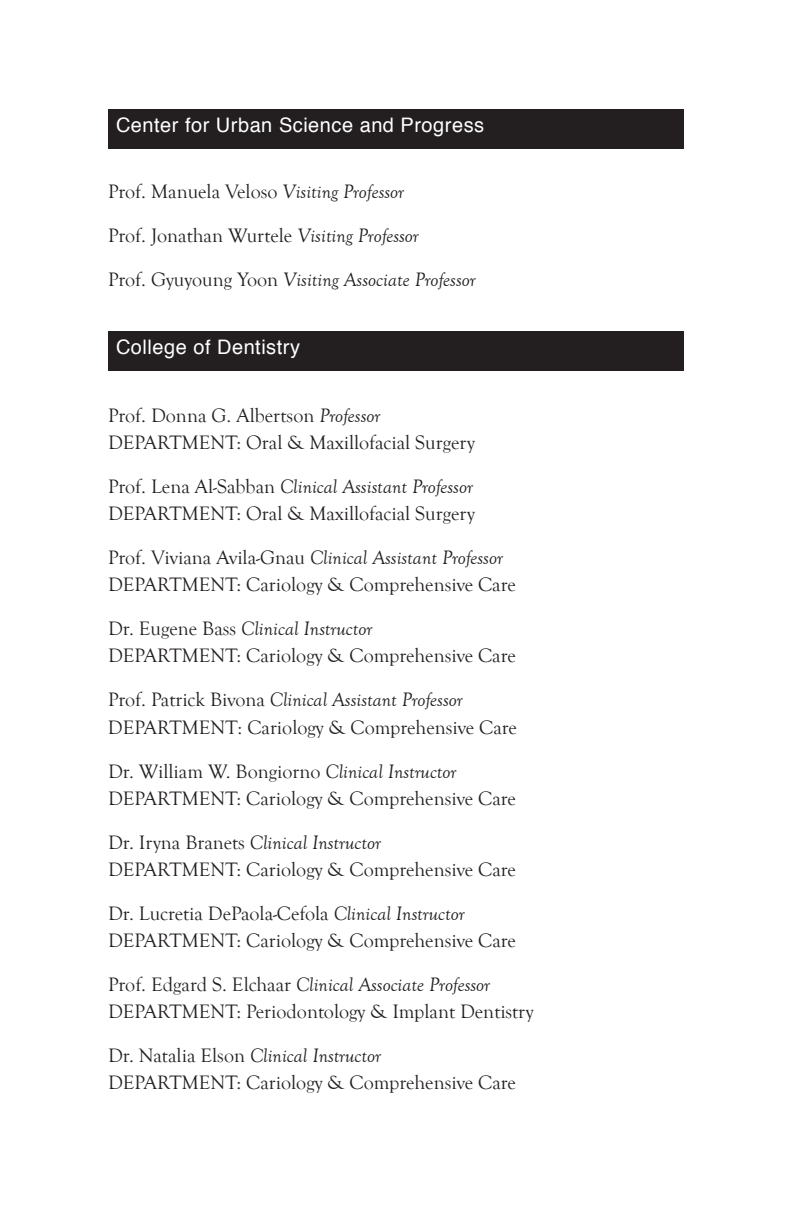
<style>
.page{position:relative;width:792px;height:1224px;background:#fff}
.page>*{position:absolute;margin:0;border:0;box-sizing:border-box;transform-origin:0 0}
.t1{font:20px/27.2px "Goudy Old Style T";color:#231f20}
.t2{font:20px "Helvetica";letter-spacing:.025em;color:#fff}
.t3{font:italic 20px "Goudy Old Style T";color:#231f20}
.s1{font-style:italic}
.s2{font-style:normal}
</style>
<div class="page">
<div style="left:108px;top:109px;width:576px;height:40px;background:#231f20"></div>
<div style="left:108px;top:331px;width:576px;height:40px;background:#231f20"></div>
<p class="t2" style="left:116px;top:117px;width:370px">Center for Urban Science and Progress</p>
<p class="t1" style="left:108px;top:178px;width:298px">Prof. Manuela Veloso <span class="s1">Visiting Professor</span></p>
<p class="t1" style="left:108px;top:222px;width:312px">Prof. Jonathan Wurtele <span class="s1">Visiting Professor</span></p>
<p class="t3" style="left:108px;top:268px;width:369px"><span class="s2">Prof. gyuyoung Yoon</span> Visiting Associate Professor</p>
<p class="t2" style="left:116px;top:339px;width:186px">College of Dentistry</p>
<p class="t1" style="left:108px;top:402px;width:368px">Prof. Donna g. Albertson <span class="s1">Professor<br></span>DEPARTMENT: Oral &amp; Maxillofacial Surgery</p>
<p class="t1" style="left:108px;top:473px;width:368px">Prof. Lena Al-Sabban <span class="s1">Clinical Assistant Professor<br></span>DEPARTMENT: Oral &amp; Maxillofacial Surgery</p>
<p class="t1" style="left:108px;top:544px;width:409px">Prof. Viviana Avila-gnau <span class="s1">Clinical Assistant Professor<br></span>DEPARTMENT: Cariology &amp; Comprehensive Care</p>
<p class="t1" style="left:108px;top:615px;width:409px">Dr. Eugene Bass <span class="s1">Clinical Instructor<br></span>DEPARTMENT: Cariology &amp; Comprehensive Care</p>
<p class="t1" style="left:108px;top:686px;width:411px">Prof. Patrick Bivona <span class="s1">Clinical Assistant Professor<br></span>DEPARTMENT: Cariology &amp; Comprehensive Care</p>
<p class="t1" style="left:108px;top:757px;width:409px">Dr. William W. Bongiorno <span class="s1">Clinical Instructor<br></span>DEPARTMENT: Cariology &amp; Comprehensive Care</p>
<p class="t1" style="left:108px;top:829px;width:409px">Dr. iryna Branets <span class="s1">Clinical Instructor<br></span>DEPARTMENT: Cariology &amp; Comprehensive Care</p>
<p class="t1" style="left:108px;top:900px;width:409px">Dr. Lucretia DePaola-Cefola <span class="s1">Clinical Instructor<br></span>DEPARTMENT: Cariology &amp; Comprehensive Care</p>
<p class="t1" style="left:108px;top:971px;width:427px">Prof. Edgard S. Elchaar <span class="s1">Clinical Associate Professor<br></span>DEPARTMENT: Periodontology &amp; implant Dentistry</p>
<p class="t1" style="left:108px;top:1042px;width:409px">Dr. Natalia Elson <span class="s1">Clinical Instructor<br></span>DEPARTMENT: Cariology &amp; Comprehensive Care</p>
</div>
